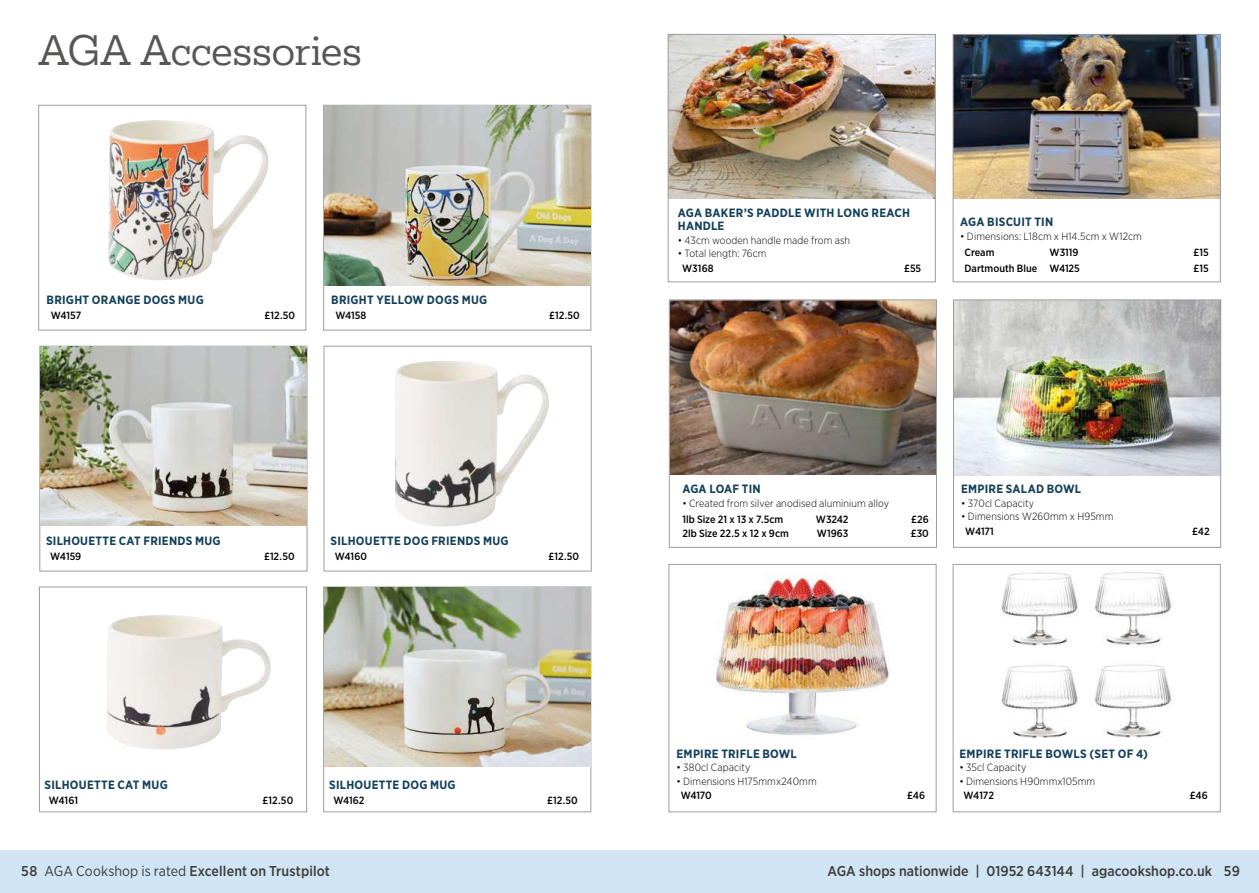
<style>
.page{position:relative;width:1259px;height:893px;background:#fff}
.page>*{position:absolute;margin:0;border:0;box-sizing:border-box;transform-origin:0 0}
.t1{font:39px "Mokoko";letter-spacing:-.015em;color:#575756}
.t2{font:500 14.25px "Gotham Narrow";color:#3c3c3b}
.t3{font:700 12px/13.5px "Gotham Narrow";letter-spacing:.02em;color:#123f59}
.t4{font:300 10.5px "Gotham Narrow";letter-spacing:.01em;color:#000}
.t5{font:500 10.5px "Gotham Narrow";letter-spacing:-.005em;color:#000}
.s1{font-weight:400}
</style>
<div class="page">
<div style="left:629px;top:850px;width:630px;height:43px;background:#d0e4f3"></div>
<div style="left:0;top:850px;width:629px;height:43px;background:#d0e4f3"></div>
<img style="left:395px;top:361px;width:154px;height:166px">
<img style="left:671px;top:301px;width:264px;height:174px">
<div style="left:669px;top:299px;width:268px;height:249px;border:1px solid #9d9d9c"></div>
<img style="left:955px;top:301px;width:264px;height:174px">
<img style="left:954px;top:36px;width:264px;height:162px">
<div style="left:952px;top:564px;width:268px;height:248px;border:1px solid #9d9d9c"></div>
<div style="left:668px;top:564px;width:268px;height:248px;border:1px solid #9d9d9c"></div>
<div style="left:953px;top:299px;width:268px;height:249px;border:1px solid #9d9d9c"></div>
<img style="left:670px;top:36px;width:263px;height:162px">
<img style="left:716px;top:573px;width:173px;height:162px">
<img style="left:1000px;top:572px;width:172px;height:166px">
<div style="left:323px;top:105px;width:268px;height:225px;border:1px solid #9d9d9c"></div>
<div style="left:38px;top:105px;width:268px;height:225px;border:1px solid #9d9d9c"></div>
<div style="left:39px;top:587px;width:268px;height:225px;border:1px solid #9d9d9c"></div>
<div style="left:324px;top:346px;width:267px;height:225px;border:1px solid #9d9d9c"></div>
<div style="left:668px;top:34px;width:267px;height:248px;border:1px solid #9d9d9c"></div>
<div style="left:952px;top:34px;width:268px;height:248px;border:1px solid #9d9d9c"></div>
<img style="left:108px;top:120px;width:161px;height:160px">
<img style="left:324px;top:106px;width:266px;height:179px">
<img style="left:107px;top:615px;width:164px;height:134px">
<img style="left:40px;top:347px;width:267px;height:179px">
<img style="left:324px;top:587px;width:266px;height:180px">
<h1 class="t1" style="left:38px;top:24px;width:326px">AGA Accessories</h1>
<p class="t3" style="left:47px;top:293px;width:159px">BRIGHT ORANGE DOGS MUG</p>
<p class="t5" style="left:51px;top:308px;width:32px">W4157</p>
<p class="t5" style="left:265px;top:308px;width:32px">£12.50</p>
<p class="t3" style="left:331px;top:293px;width:158px">BRIGHT YELLOW DOGS MUG</p>
<p class="t5" style="left:335px;top:308px;width:32px">W4158</p>
<p class="t5" style="left:549px;top:308px;width:32px">£12.50</p>
<p class="t3" style="left:46px;top:534px;width:176px">SILHOUETTE CAT FRIENDS MUG</p>
<p class="t5" style="left:50px;top:549px;width:32px">W4159</p>
<p class="t5" style="left:264px;top:549px;width:32px">£12.50</p>
<p class="t3" style="left:331px;top:534px;width:179px">SILHOUETTE DOG FRIENDS MUG</p>
<p class="t5" style="left:335px;top:549px;width:34px">W4160</p>
<p class="t5" style="left:548px;top:549px;width:32px">£12.50</p>
<p class="t3" style="left:45px;top:778px;width:125px">SILHOUETTE CAT MUG</p>
<p class="t5" style="left:49px;top:793px;width:31px">W4161</p>
<p class="t5" style="left:263px;top:793px;width:32px">£12.50</p>
<p class="t3" style="left:329px;top:778px;width:128px">SILHOUETTE DOG MUG</p>
<p class="t5" style="left:333px;top:793px;width:33px">W4162</p>
<p class="t5" style="left:547px;top:793px;width:32px">£12.50</p>
<p class="t3" style="left:678px;top:206px;width:234px">AGA BAKER’S PADDLE WITH LONG REACH<br>HANDLE</p>
<p class="t4" style="left:678px;top:234px;width:174px">• 43cm wooden handle made from ash</p>
<p class="t4" style="left:678px;top:247px;width:90px">• Total length: 76cm</p>
<p class="t5" style="left:682px;top:261px;width:33px">W3168</p>
<p class="t5" style="left:904px;top:261px;width:19px">£55</p>
<p class="t3" style="left:960px;top:215px;width:94px">AGA BISCUIT TIN</p>
<p class="t4" style="left:960px;top:229px;width:183px">• Dimensions: L18cm x H14.5cm x W12cm</p>
<p class="t5" style="left:964px;top:245px;width:31px">Cream</p>
<p class="t5" style="left:1049px;top:245px;width:30px">W3119</p>
<p class="t5" style="left:1193px;top:245px;width:17px">£15</p>
<p class="t5" style="left:964px;top:261px;width:117px">Dartmouth Blue W4125</p>
<p class="t5" style="left:1193px;top:261px;width:17px">£15</p>
<p class="t3" style="left:682px;top:482px;width:80px">AGA LOAF TIN</p>
<p class="t4" style="left:682px;top:496px;width:208px">• Created from silver anodised aluminium alloy</p>
<p class="t5" style="left:682px;top:513px;width:102px">1lb Size 21 x 13 x 7.5cm</p>
<p class="t5" style="left:816px;top:513px;width:34px">W3242</p>
<p class="t5" style="left:911px;top:513px;width:19px">£26</p>
<p class="t5" style="left:682px;top:526px;width:108px">2lb Size 22.5 x 12 x 9cm</p>
<p class="t5" style="left:816px;top:526px;width:33px">W1963</p>
<p class="t5" style="left:910px;top:526px;width:20px">£30</p>
<p class="t3" style="left:961px;top:482px;width:122px">EMPIRE SALAD BOWL</p>
<p class="t4" style="left:961px;top:496px;width:75px">• 370cl Capacity</p>
<p class="t4" style="left:961px;top:510px;width:154px">• Dimensions W260mm x H95mm</p>
<p class="t5" style="left:965px;top:524px;width:30px">W4171</p>
<p class="t5" style="left:1192px;top:524px;width:19px">£42</p>
<p class="t3" style="left:676px;top:747px;width:122px">EMPIRE TRIFLE BOWL</p>
<p class="t4" style="left:676px;top:761px;width:76px">• 380cl Capacity</p>
<p class="t4" style="left:676px;top:775px;width:142px">• Dimensions H175mmx240mm</p>
<p class="t5" style="left:681px;top:789px;width:33px">W4170</p>
<p class="t5" style="left:907px;top:789px;width:20px">£46</p>
<p class="t3" style="left:959px;top:747px;width:190px">EMPIRE TRIFLE BOWLS (SET OF 4)</p>
<p class="t4" style="left:959px;top:761px;width:69px">• 35cl Capacity</p>
<p class="t4" style="left:959px;top:775px;width:137px">• Dimensions H90mmx105mm</p>
<p class="t5" style="left:963px;top:789px;width:32px">W4172</p>
<p class="t5" style="left:1190px;top:789px;width:20px">£46</p>
<p class="t2" style="left:45px;top:862px;width:287px"><span class="s1">AGA Cookshop is rated</span> Excellent on Trustpilot</p>
<p class="t2" style="left:827px;top:862px;width:386px">AGA shops nationwide | 01952 643144 | agacookshop.co.uk</p>
<p class="t2" style="left:21px;top:862px;width:17px">58</p>
<p class="t2" style="left:1223px;top:862px;width:18px">59</p>
</div>
